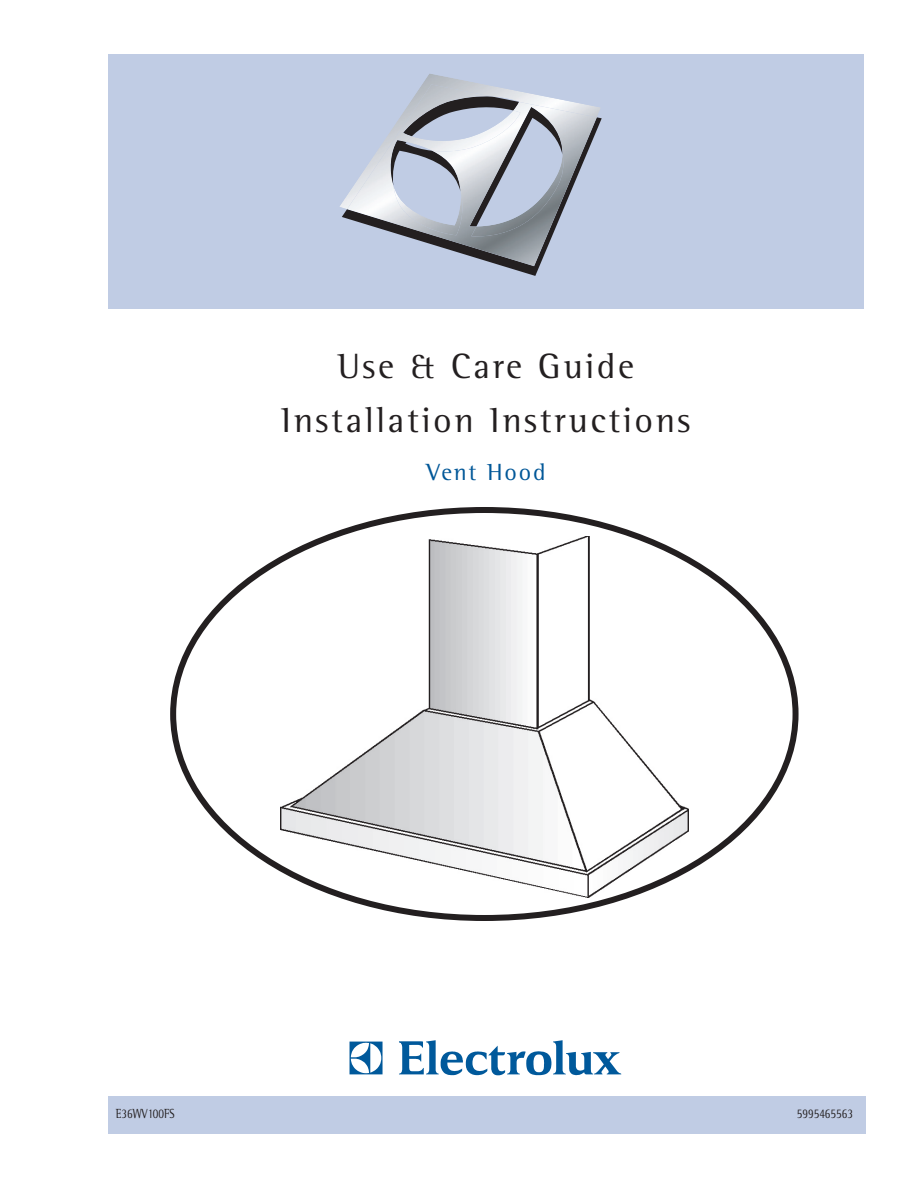
<style>
.page{position:relative;width:918px;height:1188px;background:#fff}
.page>*{position:absolute;margin:0;border:0;box-sizing:border-box;transform-origin:0 0}
.t1{font:36px/54px "Rotis Semi Serif";letter-spacing:.075em;color:#231f20;text-align:center}
.t2{font:24px "Rotis Semi Serif";letter-spacing:.075em;color:#005798}
.t3{font:13.5px "Rotis Semi Serif";color:#231f20;scale:.8 1}
</style>
<div class="page">
<svg style="left:399px;top:1040px;width:222px;height:35px"></svg>
<svg style="left:350px;top:1042px;width:33px;height:32px"></svg>
<div style="left:108px;top:54px;width:756px;height:255px;background:#c0cce4"></div>
<div style="left:108px;top:1097px;width:758px;height:37px;background:#c0cce4"></div>
<svg style="left:503px;top:118px;width:99px;height:158px"></svg>
<img style="left:340px;top:74px;width:261px;height:162px">
<img style="left:347px;top:84px;width:250px;height:182px">
<img style="left:280px;top:536px;width:408px;height:361px">
<p class="t1" style="left:281px;top:339px;width:411px">Use &amp; Care Guide<br>Installation Instructions</p>
<p class="t2" style="left:426px;top:458px;width:121px">Vent Hood</p>
<p class="t3" style="left:116px;top:1106px;width:75px">E36WV100FS</p>
<p class="t3" style="left:797px;top:1106px;width:72px">5995465563</p>
</div>
